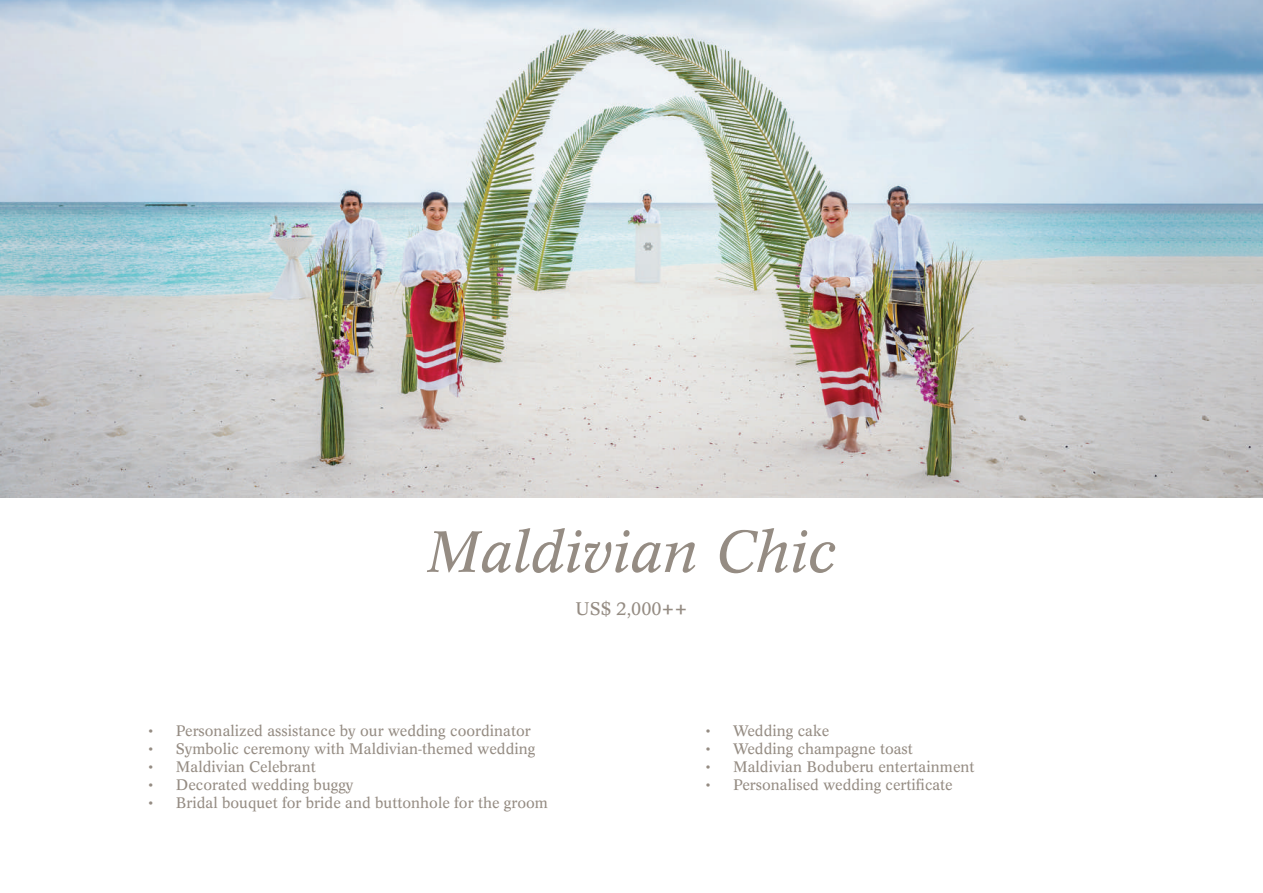
<style>
.page{position:relative;width:1263px;height:893px;background:#fff}
.page>*{position:absolute;margin:0;border:0;box-sizing:border-box;transform-origin:0 0}
.t1{font:italic 57.6px "Concorde BQ";color:#958c83}
.t2{font:18px "Concorde BQ";color:#958c83}
.t3{font:15px "Concorde BQ";color:#958c83}
</style>
<div class="page">
<img style="left:0;top:0;width:1263px;height:497px">
<h1 class="t1" style="left:426px;top:518px;width:411px">Maldivian Chic</h1>
<p class="t2" style="left:575px;top:599px;width:114px">US$ 2,000++</p>
<p class="t3" style="left:149px;top:722px;width:383px">• Personalized assistance by our wedding coordinator</p>
<p class="t3" style="left:149px;top:740px;width:388px">• Symbolic ceremony with Maldivian-themed wedding</p>
<p class="t3" style="left:149px;top:758px;width:169px">• Maldivian Celebrant</p>
<p class="t3" style="left:149px;top:776px;width:206px">• Decorated wedding buggy</p>
<p class="t3" style="left:149px;top:794px;width:401px">• Bridal bouquet for bride and buttonhole for the groom</p>
<p class="t3" style="left:706px;top:722px;width:125px">• Wedding cake</p>
<p class="t3" style="left:706px;top:740px;width:208px">• Wedding champagne toast</p>
<p class="t3" style="left:706px;top:758px;width:270px">• Maldivian Boduberu entertainment</p>
<p class="t3" style="left:706px;top:776px;width:248px">• Personalised wedding certificate</p>
</div>
